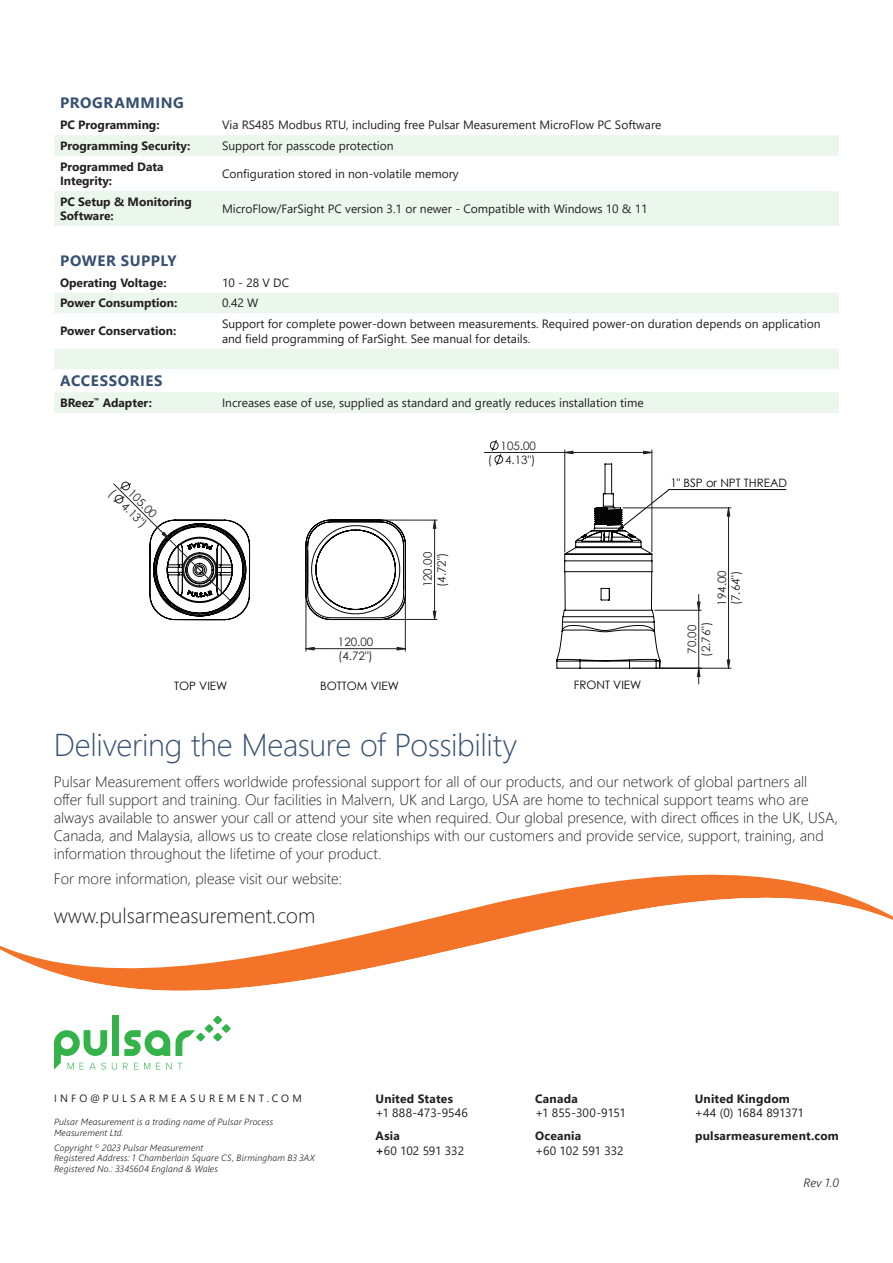
<style>
.page{position:relative;width:893px;height:1263px;background:#fff}
.page>*{position:absolute;margin:0;border:0;box-sizing:border-box;transform-origin:0 0}
.t1{font:300 31.5px "Segoe UI";letter-spacing:-.015em;color:#365072}
.t2{font:300 21px "Segoe UI";color:#231f20}
.t3{font:300 15px/18px "Segoe UI";color:#231f20}
.Table_Header{font:700 15px "Segoe UI";letter-spacing:.035em;color:#365072}
.Table_Bold{font:12px/14.4px "Segoe UI";color:#231f20}
.Table_Bold-2{font:700 12px/14.4px "Segoe UI";color:#231f20}
.Table_Bold-3{font:700 12px "Segoe UI";letter-spacing:.02em;color:#231f20}
.Table_Bold-4{font:12px "Segoe UI";letter-spacing:.02em;color:#231f20}
.t4{font:italic 300 12px "Segoe UI";color:#231f20}
.t5{font:11.55px/13.8px "Century Gothic";color:#231f20}
.t6{font:11.55px "Century Gothic";color:#050504}
.t7{font:10.5px "Segoe UI";letter-spacing:.3em;color:#231f20}
.t8{font:italic 300 9px/10.5px "Segoe UI";letter-spacing:.02em;color:#231f20}
.s1{font-weight:700}
</style>
<div class="page">
<div style="left:112px;top:1016px;width:7px;height:40px;background:#33b34a"></div>
<svg style="left:124px;top:1030px;width:46px;height:26px"></svg>
<svg style="left:176px;top:1016px;width:55px;height:40px"></svg>
<svg style="left:54px;top:1030px;width:63px;height:39px"></svg>
<svg style="left:123px;top:1063px;width:5px;height:6px"></svg>
<svg style="left:134px;top:1063px;width:4px;height:6px"></svg>
<svg style="left:144px;top:1063px;width:6px;height:6px"></svg>
<svg style="left:156px;top:1063px;width:4px;height:6px"></svg>
<svg style="left:166px;top:1063px;width:16px;height:6px"></svg>
<svg style="left:0;top:875px;width:893px;height:116px"></svg>
<svg style="left:54px;top:135px;width:785px;height:278px"></svg>
<svg style="left:490px;top:440px;width:13px;height:25px"></svg>
<hr style="left:652px;top:450px;width:1px;height:102px;background:#231f20">
<hr style="left:564px;top:450px;width:1px;height:102px;background:#231f20">
<hr style="left:484px;top:452px;width:81px;height:1px;background:#231f20">
<svg style="left:564px;top:451px;width:88px;height:3px"></svg>
<svg style="left:556px;top:463px;width:230px;height:221px"></svg>
<hr style="left:383px;top:619px;width:54px;height:1px;background:#231f20">
<hr style="left:383px;top:520px;width:54px;height:1px;background:#231f20">
<svg style="left:433px;top:520px;width:3px;height:99px"></svg>
<svg style="left:305px;top:519px;width:101px;height:133px"></svg>
<svg style="left:108px;top:369px;width:142px;height:252px"></svg>
<p class="Table_Header" style="left:60px;top:89px;width:125px">PROGRAMMING</p>
<p class="Table_Bold-2" style="left:60px;top:117px;width:101px">PC Programming:</p>
<p class="Table_Bold" style="left:222px;top:117px;width:441px">Via RS485 Modbus RTU, including free Pulsar Measurement MicroFlow PC Software</p>
<p class="Table_Bold-2" style="left:60px;top:137px;width:132px">Programming Security:</p>
<p class="Table_Bold" style="left:222px;top:137px;width:173px">Support for passcode protection</p>
<p class="Table_Bold-2" style="left:60px;top:158px;width:105px">Programmed Data<br>Integrity:</p>
<p class="Table_Bold" style="left:222px;top:165px;width:238px">Configuration stored in non-volatile memory</p>
<p class="Table_Bold-2" style="left:60px;top:193px;width:133px">PC Setup &amp; Monitoring<br>Software:</p>
<p class="Table_Bold" style="left:222px;top:200px;width:427px">MicroFlow/FarSight PC version 3.1 or newer - Compatible with Windows 10 &amp; 11</p>
<p class="Table_Header" style="left:60px;top:246px;width:118px">POWER SUPPLY</p>
<p class="Table_Bold-2" style="left:60px;top:274px;width:108px">Operating Voltage:</p>
<p class="Table_Bold" style="left:222px;top:274px;width:69px">10 - 28 V DC</p>
<p class="Table_Bold-2" style="left:60px;top:295px;width:119px">Power Consumption:</p>
<p class="Table_Bold" style="left:222px;top:295px;width:38px">0.42 W</p>
<p class="Table_Bold-2" style="left:60px;top:323px;width:118px">Power Conservation:</p>
<p class="Table_Bold" style="left:222px;top:316px;width:600px">Support for complete power-down between measurements. Required power-on duration depends on application and field programming of FarSight. See manual for details.</p>
<p class="Table_Header" style="left:60px;top:367px;width:104px">ACCESSORIES</p>
<p class="Table_Bold-2" style="left:60px;top:395px;width:94px">BReez<sup>™</sup> Adapter:</p>
<p class="Table_Bold" style="left:222px;top:394px;width:423px">Increases ease of use, supplied as standard and greatly reduces installation time</p>
<p class="t5" style="left:135px;top:486px;width:37px;text-align:center;rotate:45deg">105.00<br>4.13")</p>
<p class="t6" style="left:174px;top:677px;width:55px">TOP VIEW</p>
<p class="t5" style="left:338px;top:635px;width:37px">120.00 (4.72")</p>
<p class="t6" style="left:320px;top:677px;width:80px">BOTTOM VIEW</p>
<p class="t5" style="left:421px;top:587px;width:37px;rotate:-90deg">00 . 021 ) "27.4(</p>
<p class="t5" style="left:488px;top:438px;width:50px;text-align:right">105.00<br>( 4.13")</p>
<p class="t6" style="left:670px;top:475px;width:118px">1" BSP or NPT THREAD</p>
<p class="t6" style="left:574px;top:676px;width:69px">FRONT VIEW</p>
<p class="t5" style="left:715px;top:606px;width:37px;rotate:-90deg">194.00 (7.64")</p>
<p class="t5" style="left:685px;top:656px;width:36px;rotate:-90deg">70.00 (2.76")</p>
<h1 class="t1" style="left:54px;top:715px;width:465px">Delivering the Measure of Possibility</h1>
<p class="t3" style="left:54px;top:771px;width:786px">Pulsar Measurement offers worldwide professional support for all of our products, and our network of global partners all offer full support and training. Our facilities in Malvern, UK and Largo, USA are home to technical support teams who are always available to answer your call or attend your site when required. Our global presence, with direct offices in the UK, USA, Canada, and Malaysia, allows us to create close relationships with our customers and provide service, support, training, and information throughout the lifetime of your product.</p>
<p class="t3" style="left:54px;top:868px;width:290px">For more information, please visit our website:</p>
<h2 class="t2" style="left:54px;top:895px;width:263px">www.pulsarmeasurement.com</h2>
<p class="t7" style="left:54px;top:1088px;width:249px">INFO@PULSARMEASUREMENT.COM</p>
<p class="Table_Bold-2" style="left:695px;top:1090px;width:97px">United Kingdom</p>
<p class="Table_Bold" style="left:695px;top:1104px;width:111px">+44 (0) 1684 891371</p>
<p class="Table_Bold-2" style="left:376px;top:1090px;width:79px">United States</p>
<p class="Table_Bold-4" style="left:376px;top:1101px;width:94px">+1 888-473-9546</p>
<p class="Table_Bold-2" style="left:535px;top:1090px;width:44px">Canada</p>
<p class="Table_Bold" style="left:535px;top:1104px;width:92px">+1 855-300-9151</p>
<p class="t8" style="left:54px;top:1115px;width:221px">Pulsar Measurement is a trading name of Pulsar Process<br>Measurement Ltd.</p>
<p class="t8" style="left:54px;top:1141px;width:263px">Copyright <sup>©</sup> 2023 Pulsar Measurement<br>Registered Address: 1 Chamberlain Square CS, Birmingham B3 3AX<br>Registered No.: 3345604 England &amp; Wales</p>
<p class="Table_Bold" style="left:376px;top:1128px;width:90px"><span class="s1">Asia<br>+</span>60 102 591 332</p>
<p class="Table_Bold-3" style="left:695px;top:1125px;width:145px">pulsarmeasurement.com</p>
<p class="Table_Bold-2" style="left:535px;top:1128px;width:48px">Oceania</p>
<p class="Table_Bold" style="left:535px;top:1142px;width:90px">+60 102 591 332</p>
<p class="t4" style="left:803px;top:1171px;width:37px">Rev 1.0</p>
</div>
